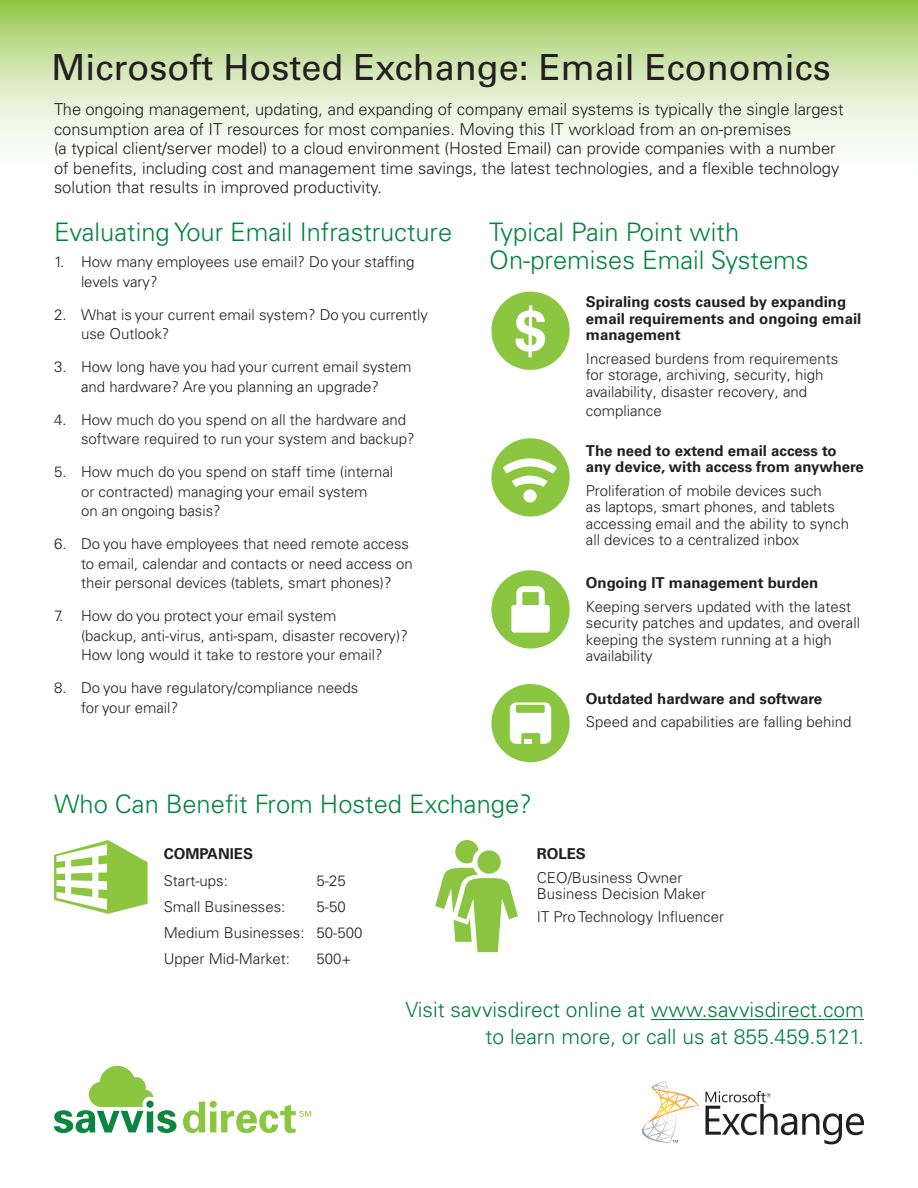
<style>
.page{position:relative;width:918px;height:1188px;background:#fff}
.page>*{position:absolute;margin:0;border:0;box-sizing:border-box;transform-origin:0 0}
.t1{font:700 59.4px "Univers LT Pro 65";color:#fff}
.t2{font:36px "Univers LT Pro 55 Roman";color:#231f20}
.Section_Header2{font:300 25.5px "Univers LT Pro 45";color:#00843d}
.Text{font:300 25.5px/28.5px "Univers LT Pro 45";color:#00843d}
.t3{font:300 21px/27px "Univers LT Pro 45";color:#007e3d;text-align:right}
.Text-2{font:300 16.5px/19.5px "Univers LT Pro 45";color:#231f20}
.Text-3{font:300 15px/19.5px "Univers LT Pro 45";color:#231f20}
.Text-4{font:700 15px/16.5px "Univers LT Pro 65";color:#231f20}
.Section_Header2-2{font:300 15px/16.5px "Univers LT Pro 45";color:#231f20}
.Section_Header2-3{font:700 15px/16.5px "Univers LT Pro 65";color:#231f20}
</style>
<div class="page">
<svg style="left:54px;top:1066px;width:122px;height:67px"></svg>
<svg style="left:183px;top:1102px;width:128px;height:31px"></svg>
<svg style="left:0;top:0;width:918px;height:142px;background:#cde4ac"></svg>
<svg style="left:642px;top:1081px;width:57px;height:62px"></svg>
<svg style="left:706px;top:1091px;width:158px;height:53px"></svg>
<svg style="left:435px;top:840px;width:83px;height:113px"></svg>
<svg style="left:54px;top:840px;width:94px;height:74px"></svg>
<svg style="left:491px;top:570px;width:79px;height:79px"></svg>
<div style="left:491px;top:684px;width:79px;height:78px;background:#8bc640;border-radius:50%"></div>
<div style="left:510px;top:702px;width:41px;height:42px;background:#fff;border-radius:7px"></div>
<div style="left:516px;top:705px;width:29px;height:8px;background:#8bc63e;border-radius:2px"></div>
<div style="left:521px;top:733px;width:19px;height:13px;background:#8bc63e;border-radius:2px"></div>
<svg style="left:524px;top:740px;width:7px;height:4px"></svg>
<div style="left:491px;top:438px;width:79px;height:79px;background:#8bc640;border-radius:50%"></div>
<svg style="left:494px;top:450px;width:75px;height:65px"></svg>
<div style="left:516px;top:490px;width:27px;height:18px;background:#8bc63e"></div>
<div style="left:523px;top:489px;width:14px;height:14px;background:#fff;border-radius:50%"></div>
<div style="left:491px;top:292px;width:79px;height:78px;background:#8bc640;border-radius:50%"></div>
<hr style="left:651px;top:1019px;width:213px;height:1px;background:#007e3d">
<p class="t2" style="left:52px;top:46px;width:781px">Microsoft Hosted Exchange: Email Economics</p>
<p class="Text-2" style="left:54px;top:100px;width:791px">The ongoing management, updating, and expanding of company email systems is typically the single largest consumption area of IT resources for most companies. Moving this IT workload from an on-premises<br>(a typical client/server model) to a cloud environment (Hosted Email) can provide companies with a number of benefits, including cost and management time savings, the latest technologies, and a flexible technology solution that results in improved productivity.</p>
<p class="Section_Header2" style="left:54px;top:216px;width:400px">Evaluating Your Email Infrastructure</p>
<p class="Text-3" style="left:81px;top:252px;width:335px;text-indent:-27px">1. How many employees use email? Do your staffing levels vary?</p>
<p class="Text-3" style="left:81px;top:305px;width:349px;text-indent:-27px">2. What is your current email system? Do you currently use Outlook?</p>
<p class="Text-3" style="left:54px;top:357px;width:359px;text-align:center">3. How long have you had your current email system and hardware? Are you planning an upgrade?</p>
<p class="Text-3" style="left:81px;top:410px;width:335px;text-indent:-27px">4. How much do you spend on all the hardware and software required to run your system and backup?</p>
<p class="Text-3" style="left:81px;top:462px;width:314px;text-indent:-27px">5. How much do you spend on staff time (internal or contracted) managing your email system<br>on an ongoing basis?</p>
<p class="Text-3" style="left:81px;top:534px;width:333px;text-indent:-27px">6. Do you have employees that need remote access to email, calendar and contacts or need access on their personal devices (tablets, smart phones)?</p>
<p class="Text-3" style="left:81px;top:606px;width:328px;text-indent:-27px">7. How do you protect your email system<br>(backup, anti-virus, anti-spam, disaster recovery)?<br>How long would it take to restore your email?</p>
<p class="Text-3" style="left:81px;top:678px;width:279px;text-indent:-27px">8. Do you have regulatory/compliance needs for your email?</p>
<p class="Text" style="left:489px;top:218px;width:321px">Typical Pain Point with<br>On-premises Email Systems</p>
<p class="t1" style="left:514px;top:295px;width:35px">$</p>
<p class="Text-4" style="left:586px;top:294px;width:277px">Spiraling costs caused by expanding email requirements and ongoing email management</p>
<p class="Section_Header2-2" style="left:586px;top:350px;width:254px">Increased burdens from requirements for storage, archiving, security, high availability, disaster recovery, and</p>
<p class="Section_Header2-2" style="left:586px;top:403px;width:77px">compliance</p>
<p class="Section_Header2-3" style="left:586px;top:442px;width:280px">The need to extend email access to any device, with access from anywhere</p>
<p class="Text-3" style="left:586px;top:482px;width:265px;line-height:16.5px">Proliferation of mobile devices such<br>as laptops, smart phones, and tablets accessing email and the ability to synch all devices to a centralized inbox</p>
<p class="Section_Header2-3" style="left:586px;top:575px;width:234px">Ongoing IT management burden</p>
<p class="Text-3" style="left:586px;top:598px;width:276px;line-height:16.5px">Keeping servers updated with the latest security patches and updates, and overall keeping the system running at a high availability</p>
<p class="Text-4" style="left:586px;top:690px;width:238px">Outdated hardware and software</p>
<p class="Text-3" style="left:586px;top:712px;width:267px">Speed and capabilities are falling behind</p>
<p class="Section_Header2" style="left:54px;top:788px;width:479px">Who Can Benefit From Hosted Exchange?</p>
<p class="Text-4" style="left:164px;top:846px;width:91px">COMPANIES</p>
<p class="Text-3" style="left:164px;top:871px;width:66px">Start-ups:</p>
<p class="Text-3" style="left:316px;top:871px;width:31px">5-25</p>
<p class="Text-3" style="left:164px;top:897px;width:123px">Small Businesses:</p>
<p class="Text-3" style="left:316px;top:897px;width:31px">5-50</p>
<p class="Text-3" style="left:164px;top:923px;width:200px">Medium Businesses: 50-500</p>
<p class="Text-3" style="left:164px;top:949px;width:128px">Upper Mid-Market:</p>
<p class="Text-3" style="left:316px;top:949px;width:36px">500+</p>
<p class="Text-4" style="left:537px;top:846px;width:51px">ROLES</p>
<p class="Text-3" style="left:537px;top:869px;width:170px;line-height:16.5px">CEO/Business Owner<br>Business Decision Maker</p>
<p class="Text-3" style="left:537px;top:907px;width:189px">IT Pro Technology Influencer</p>
<p class="t3" style="left:406px;top:996px;width:460px">Visit savvisdirect online at www.savvisdirect.com to learn more, or call us at 855.459.5121.</p>
</div>
